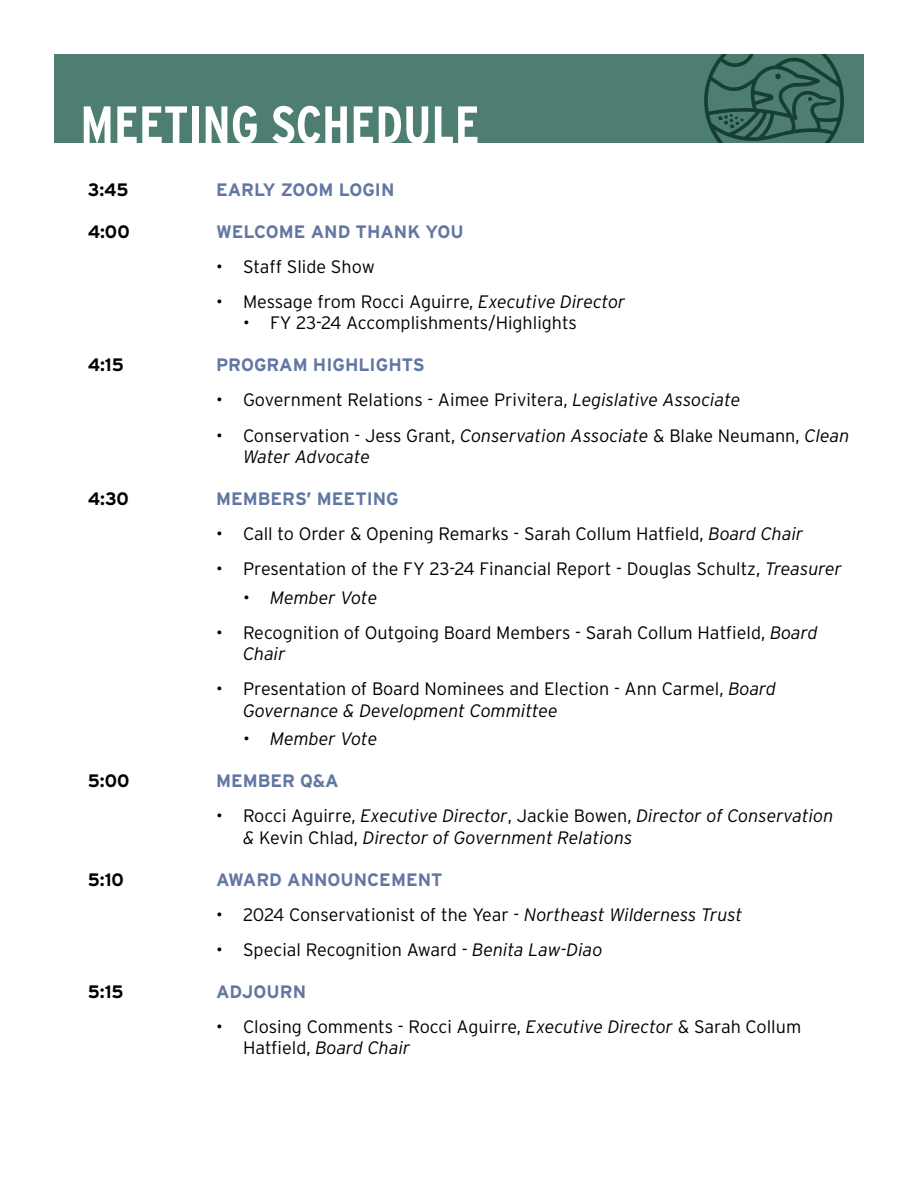
<style>
.page{position:relative;width:918px;height:1188px;background:#fff}
.page>*{position:absolute;margin:0;border:0;box-sizing:border-box;transform-origin:0 0}
.t1{font:700 52.5px "Interstate Condensed";color:#fff}
.t2{font:300 18px/21.6px "Interstate";color:#000}
.t3{font:italic 300 18px/21.6px "Interstate";color:#000}
.t4{font:700 18px "Interstate";color:#6276a3}
.t5{font:700 18px "Interstate";color:#000}
.s1{font-style:italic}
.s2{font-style:normal}
</style>
<div class="page">
<div style="left:54px;top:54px;width:810px;height:89px;background:#4e7e71"></div>
<svg style="left:704px;top:54px;width:140px;height:88px"></svg>
<h1 class="t1" style="left:80px;top:95px;width:401px">MEETING SCHEDULE</h1>
<p class="t5" style="left:88px;top:179px;width:42px">3:45</p>
<p class="t4" style="left:216px;top:179px;width:180px">EARLY ZOOM LOGIN</p>
<p class="t5" style="left:88px;top:221px;width:43px">4:00</p>
<p class="t4" style="left:216px;top:221px;width:249px">WELCOME AND THANK YOU</p>
<p class="t2" style="left:216px;top:256px;width:160px">• Staff Slide Show</p>
<p class="t2" style="left:216px;top:291px;width:411px">• Message from Rocci Aguirre, <span class="s1">Executive Director</span></p>
<p class="t2" style="left:243px;top:312px;width:336px">• FY 23-24 Accomplishments/Highlights</p>
<p class="t5" style="left:88px;top:355px;width:38px">4:15</p>
<p class="t4" style="left:216px;top:355px;width:210px">PROGRAM HIGHLIGHTS</p>
<p class="t2" style="left:216px;top:389px;width:526px">• Government Relations - Aimee Privitera, <span class="s1">Legislative Associate</span></p>
<p class="t3" style="left:243px;top:424px;width:608px;text-indent:-27px"><span class="s2">• Conservation - Jess Grant,</span> Conservation Associate <span class="s2">&amp; Blake Neumann,</span> Clean<br>Water Advocate</p>
<p class="t5" style="left:88px;top:489px;width:43px">4:30</p>
<p class="t4" style="left:216px;top:489px;width:184px">MEMBERS’ MEETING</p>
<p class="t2" style="left:216px;top:523px;width:589px">• Call to Order &amp; Opening Remarks - Sarah Collum Hatfield, <span class="s1">Board Chair</span></p>
<p class="t2" style="left:216px;top:558px;width:628px">• Presentation of the FY 23-24 Financial Report - Douglas Schultz, <span class="s1">Treasurer</span></p>
<p class="t3" style="left:243px;top:586px;width:136px">• Member Vote</p>
<p class="t2" style="left:243px;top:621px;width:576px;text-indent:-27px">• Recognition of Outgoing Board Members - Sarah Collum Hatfield, <span class="s1">Board<br>Chair</span></p>
<p class="t2" style="left:243px;top:678px;width:535px;text-indent:-27px">• Presentation of Board Nominees and Election - Ann Carmel, <span class="s1">Board<br>Governance &amp; Development Committee</span></p>
<p class="t3" style="left:243px;top:728px;width:136px">• Member Vote</p>
<p class="t5" style="left:88px;top:771px;width:43px">5:00</p>
<p class="t4" style="left:216px;top:771px;width:124px">MEMBER Q&amp;A</p>
<p class="t3" style="left:243px;top:805px;width:592px;text-indent:-27px"><span class="s2">• Rocci Aguirre,</span> Executive Director<span class="s2">, Jackie Bowen,</span> Director of Conservation &amp; <span class="s2">Kevin Chlad,</span> Director of Government Relations</p>
<p class="t5" style="left:88px;top:869px;width:38px">5:10</p>
<p class="t4" style="left:216px;top:869px;width:228px">AWARD ANNOUNCEMENT</p>
<p class="t2" style="left:216px;top:904px;width:528px">• 2024 Conservationist of the Year - <span class="s1">Northeast Wilderness Trust</span></p>
<p class="t2" style="left:216px;top:939px;width:388px">• Special Recognition Award - <span class="s1">Benita Law-Diao</span></p>
<p class="t5" style="left:88px;top:981px;width:37px">5:15</p>
<p class="t4" style="left:216px;top:981px;width:92px">ADJOURN</p>
<p class="t2" style="left:243px;top:1016px;width:560px;text-indent:-27px">• Closing Comments - Rocci Aguirre, <span class="s1">Executive Director</span> &amp; Sarah Collum<br>Hatfield, <span class="s1">Board Chair</span></p>
</div>
